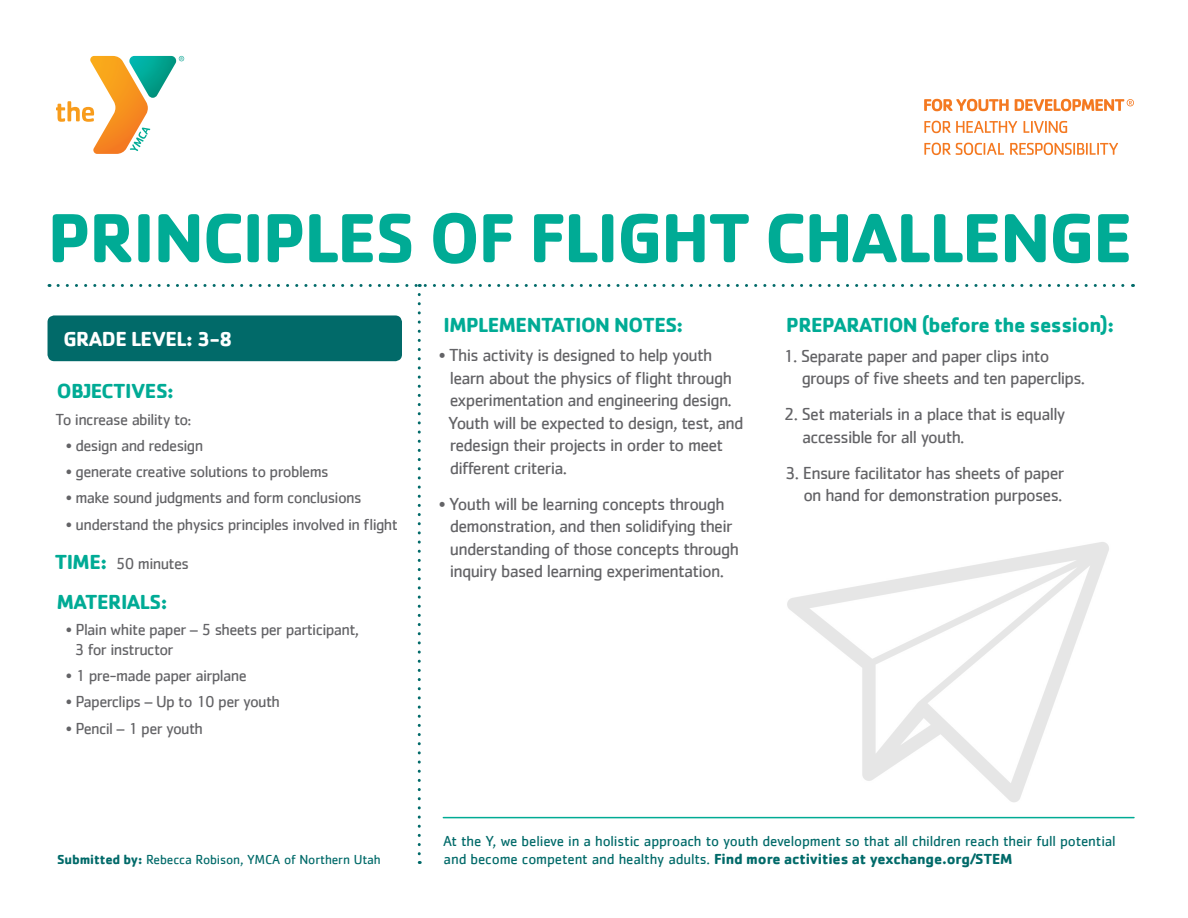
<style>
.page{position:relative;width:1188px;height:918px;background:#fff}
.page>*{position:absolute;margin:0;border:0;box-sizing:border-box;transform-origin:0 0}
.Intro_Pg__Title{font:700 72px "Cachet";letter-spacing:-.025em;color:#00ab95}
.Titles_-_14_22{font:700 21px "Cachet";letter-spacing:-.025em;color:#00ab95}
.Numbered_Titles{font:700 21px "Cachet";letter-spacing:-.025em;color:#00ab95}
.Numbered_Titles-2{font:700 21px "Cachet";letter-spacing:-.025em;color:#fff}
._12_15{font:18px/22.5px "Cachet";letter-spacing:-.04em;color:#636366}
.Bullets_11_13{font:16.5px/19.5px "Cachet";letter-spacing:-.04em;color:#636366}
.Numbered_Titles-3{font:16.5px "Cachet";letter-spacing:-.04em;color:#636366}
.t1{font:15px/18px "Cachet";letter-spacing:-.01em;color:#016a69}
.Credit_line{font:13.5px "Cachet";letter-spacing:-.01em;color:#016a69}
.s1{font-weight:700;font-size:21px;color:#00ab95}
.s2{font-weight:700}
</style>
<div class="page">
<img style="left:782px;top:542px;width:332px;height:277px">
<svg style="left:58px;top:284px;width:1075px;height:3px"></svg>
<svg style="left:418px;top:294px;width:3px;height:570px"></svg>
<div style="left:48px;top:315px;width:354px;height:46px;background:#016a69;border-radius:7px"></div>
<svg style="left:924px;top:99px;width:85px;height:12px"></svg>
<svg style="left:924px;top:121px;width:93px;height:12px"></svg>
<svg style="left:1024px;top:121px;width:43px;height:12px"></svg>
<svg style="left:924px;top:143px;width:80px;height:12px"></svg>
<svg style="left:1010px;top:143px;width:108px;height:12px"></svg>
<svg style="left:1015px;top:99px;width:119px;height:12px"></svg>
<svg style="left:56px;top:56px;width:128px;height:98px"></svg>
<hr style="left:443px;top:817px;width:691px;height:1px;background:#00ab95">
<p class="Intro_Pg__Title" style="left:48px;top:191px;width:1087px">PRINCIPLES OF FLIGHT CHALLENGE</p>
<p class="Numbered_Titles-2" style="left:63px;top:325px;width:171px">GRADE LEVEL: 3-8</p>
<p class="Numbered_Titles" style="left:57px;top:378px;width:119px">OBJECTIVES:</p>
<p class="Bullets_11_13" style="left:56px;top:409px;width:137px">To increase ability to:</p>
<p class="Bullets_11_13" style="left:66px;top:435px;width:139px">• design and redesign</p>
<p class="Bullets_11_13" style="left:66px;top:462px;width:264px">• generate creative solutions to problems</p>
<p class="Bullets_11_13" style="left:66px;top:488px;width:297px">• make sound judgments and form conclusions</p>
<p class="Bullets_11_13" style="left:66px;top:514px;width:334px">• understand the physics principles involved in flight</p>
<p class="Numbered_Titles-3" style="left:55px;top:554px;width:136px"><span class="s1">TIME:</span> 50 minutes</p>
<p class="Numbered_Titles" style="left:57px;top:589px;width:112px">MATERIALS:</p>
<p class="Bullets_11_13" style="left:75px;top:620px;width:286px;text-indent:-9px">• Plain white paper – 5 sheets per participant,<br>3 for instructor</p>
<p class="Bullets_11_13" style="left:66px;top:666px;width:182px">• 1 pre-made paper airplane</p>
<p class="Bullets_11_13" style="left:66px;top:692px;width:216px">• Paperclips – Up to 10 per youth</p>
<p class="Bullets_11_13" style="left:66px;top:718px;width:139px">• Pencil – 1 per youth</p>
<p class="Credit_line" style="left:57px;top:852px;width:325px"><span class="s2">Submitted by:</span> Rebecca Robison, YMCA of Northern Utah</p>
<p class="Titles_-_14_22" style="left:444px;top:311px;width:241px">IMPLEMENTATION NOTES:</p>
<p class="_12_15" style="left:448px;top:344px;width:297px;text-indent:-9px">• This activity is designed to help youth learn about the physics of flight through experimentation and engineering design.<br>Youth will be expected to design, test, and redesign their projects in order to meet different criteria.</p>
<p class="_12_15" style="left:450px;top:492px;width:291px;text-indent:-11px">• Youth will be learning concepts through demonstration, and then solidifying their understanding of those concepts through inquiry based learning experimentation.</p>
<p class="Titles_-_14_22" style="left:786px;top:312px;width:329px">PREPARATION (before the session):</p>
<p class="_12_15" style="left:802px;top:344px;width:285px;text-indent:-19px">1. Separate paper and paper clips into groups of five sheets and ten paperclips.</p>
<p class="_12_15" style="left:802px;top:402px;width:265px;text-indent:-18px">2. Set materials in a place that is equally accessible for all youth.</p>
<p class="_12_15" style="left:785px;top:461px;width:281px;text-align:right">3. Ensure facilitator has sheets of paper on hand for demonstration purposes.</p>
<p class="t1" style="left:443px;top:832px;width:674px">At the Y, we believe in a holistic approach to youth development so that all children reach their full potential and become competent and healthy adults. <span class="s2">Find more activities at yexchange.org/STEM</span></p>
</div>
